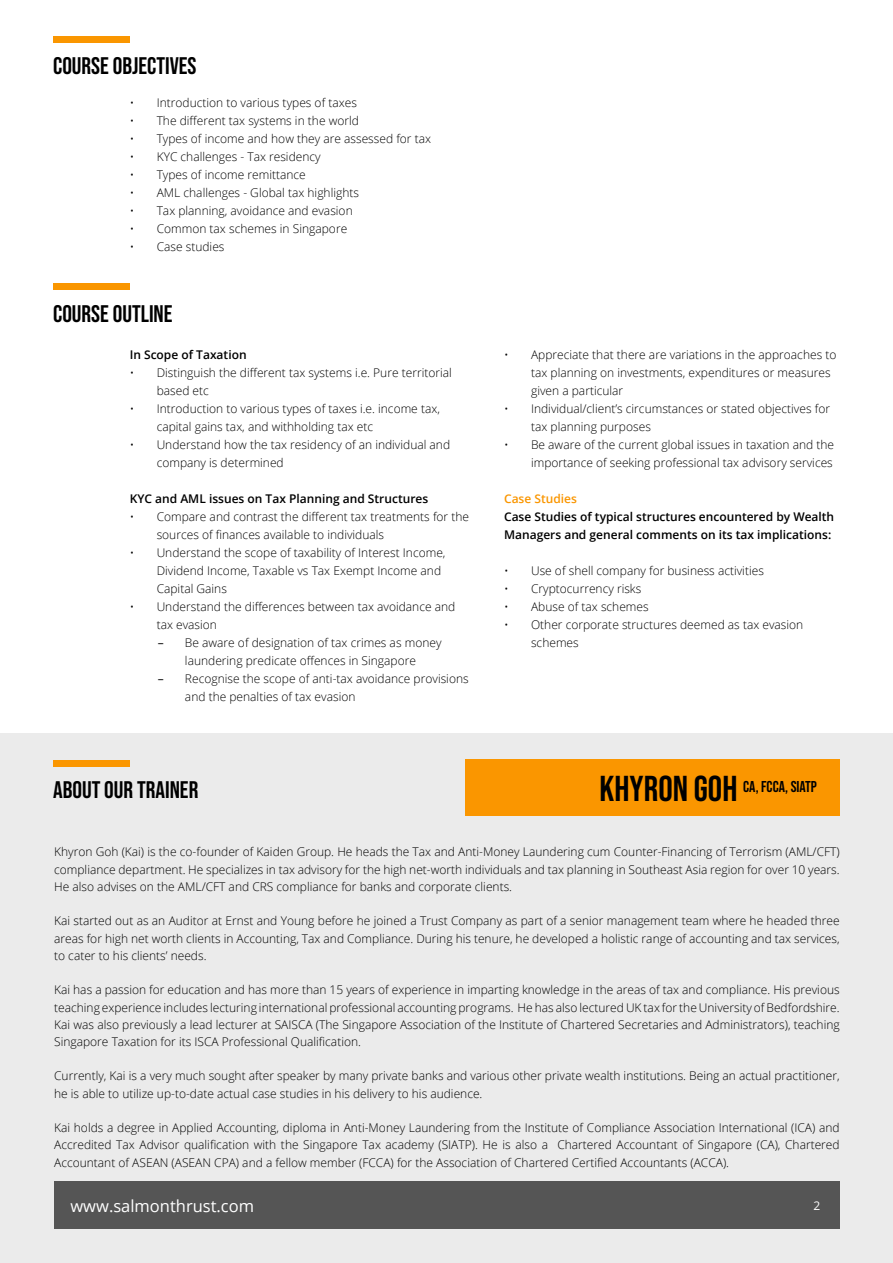
<style>
.page{position:relative;width:893px;height:1263px;background:#fff}
.page>*{position:absolute;margin:0;border:0;box-sizing:border-box;transform-origin:0 0}
.t1{font:36px "Bebas Neue";color:#000}
.t2{font:24px "Bebas Neue";color:#000}
.t3{font:16.5px "Open Sans";color:#fff}
.t4{font:15.75px "Bebas Neue";color:#000}
.t5{font:300 12px/18px "Open Sans";color:#000}
.t6{font:600 12px/18px "Open Sans";color:#000}
.t7{font:600 12px "Open Sans";color:#fa9600}
.t8{font:12px "Open Sans";color:#fff}
.s1{font-weight:400}
</style>
<div class="page">
<div style="left:0;top:733px;width:893px;height:530px;background:#ebebeb"></div>
<div style="left:465px;top:759px;width:375px;height:57px;background:#fa9600"></div>
<div style="left:53px;top:36px;width:77px;height:7px;background:#fa9600"></div>
<div style="left:54px;top:1182px;width:786px;height:47px;background:#555"></div>
<div style="left:53px;top:283px;width:77px;height:7px;background:#fa9600"></div>
<div style="left:53px;top:760px;width:77px;height:7px;background:#fa9600"></div>
<hr style="left:892px;top:733px;width:1px;height:530px;background:#fff">
<h2 class="t2" style="left:53px;top:53px;width:145px">COURSE OBJECtIVES</h2>
<p class="t5" style="left:130px;top:93px;width:229px">• Introduction to various types of taxes</p>
<p class="t5" style="left:130px;top:111px;width:231px">• The different tax systems in the world</p>
<p class="t5" style="left:130px;top:129px;width:303px">• Types of income and how they are assessed for tax</p>
<p class="t5" style="left:130px;top:147px;width:192px">• KYC challenges - Tax residency</p>
<p class="t5" style="left:130px;top:165px;width:178px">• Types of income remittance</p>
<p class="t5" style="left:130px;top:183px;width:231px">• AML challenges - Global tax highlights</p>
<p class="t5" style="left:130px;top:201px;width:225px">• Tax planning, avoidance and evasion</p>
<p class="t5" style="left:130px;top:219px;width:219px">• Common tax schemes in Singapore</p>
<p class="t5" style="left:130px;top:237px;width:96px">• Case studies</p>
<h2 class="t2" style="left:53px;top:300px;width:121px">COURSE OUTLINE</h2>
<p class="t6" style="left:130px;top:345px;width:118px">In Scope of Taxation</p>
<p class="t5" style="left:157px;top:363px;width:297px;text-indent:-27px">• Distinguish the different tax systems i.e. Pure territorial based etc</p>
<p class="t5" style="left:157px;top:399px;width:285px;text-indent:-27px">• Introduction to various types of taxes i.e. income tax, capital gains tax, and withholding tax etc</p>
<p class="t5" style="left:157px;top:435px;width:295px;text-indent:-27px">• Understand how the tax residency of an individual and company is determined</p>
<p class="t6" style="left:130px;top:489px;width:300px">KYC and AML issues on Tax Planning and Structures</p>
<p class="t5" style="left:157px;top:507px;width:314px;text-indent:-27px">• Compare and contrast the different tax treatments for the sources of finances available to individuals</p>
<p class="t5" style="left:157px;top:543px;width:290px;text-indent:-27px">• Understand the scope of taxability of Interest Income,<br>Dividend Income, Taxable vs Tax Exempt Income and<br>Capital Gains</p>
<p class="t5" style="left:157px;top:597px;width:300px;text-indent:-27px">• Understand the differences between tax avoidance and tax evasion</p>
<p class="t5" style="left:158px;top:633px;width:285px;text-align:center"><span class="s1">–</span> Be aware of designation of tax crimes as money laundering predicate offences in Singapore</p>
<p class="t5" style="left:185px;top:669px;width:285px;text-indent:-27px"><span class="s1">–</span> Recognise the scope of anti-tax avoidance provisions and the penalties of tax evasion</p>
<p class="t5" style="left:531px;top:345px;width:307px;text-indent:-27px">• Appreciate that there are variations in the approaches to tax planning on investments, expenditures or measures given a particular</p>
<p class="t5" style="left:531px;top:399px;width:301px;text-indent:-27px">• Individual/client’s circumstances or stated objectives for tax planning purposes</p>
<p class="t5" style="left:504px;top:435px;width:332px;text-align:right">• Be aware of the current global issues in taxation and the importance of seeking professional tax advisory services</p>
<p class="t7" style="left:504px;top:490px;width:74px">Case Studies</p>
<p class="t6" style="left:504px;top:507px;width:332px">Case Studies of typical structures encountered by Wealth<br>Managers and general comments on its tax implications:</p>
<p class="t5" style="left:504px;top:561px;width:261px">• Use of shell company for business activities</p>
<p class="t5" style="left:504px;top:579px;width:139px">• Cryptocurrency risks</p>
<p class="t5" style="left:504px;top:597px;width:146px">• Abuse of tax schemes</p>
<p class="t5" style="left:531px;top:615px;width:274px;text-indent:-27px">• Other corporate structures deemed as tax evasion schemes</p>
<h2 class="t2" style="left:53px;top:776px;width:147px">ABOUT OUR TRAINER</h2>
<h1 class="t1" style="left:600px;top:768px;width:139px">KHYRON GOH</h1>
<h3 class="t4" style="left:743px;top:778px;width:75px">CA, FCCA, SIATP</h3>
<p class="t5" style="left:54px;top:843px;width:787px;line-height:17.2px;text-align:justify">Khyron Goh (Kai) is the co-founder of Kaiden Group. He heads the Tax and Anti-Money Laundering cum Counter-Financing of Terrorism (AML/CFT) compliance department. He specializes in tax advisory for the high net-worth individuals and tax planning in Southeast Asia region for over 10 years.<br>He also advises on the AML/CFT and CRS compliance for banks and corporate clients.</p>
<p class="t5" style="left:54px;top:912px;width:787px;line-height:17.2px;text-align:justify">Kai started out as an Auditor at Ernst and Young before he joined a Trust Company as part of a senior management team where he headed three areas for high net worth clients in Accounting, Tax and Compliance. During his tenure, he developed a holistic range of accounting and tax services, to cater to his clients’ needs.</p>
<p class="t5" style="left:54px;top:981px;width:787px;line-height:17.2px;text-align:justify">Kai has a passion for education and has more than 15 years of experience in imparting knowledge in the areas of tax and compliance. His previous teaching experience includes lecturing international professional accounting programs. He has also lectured UK tax for the University of Bedfordshire.<br>Kai was also previously a lead lecturer at SAISCA (The Singapore Association of the Institute of Chartered Secretaries and Administrators), teaching Singapore Taxation for its ISCA Professional Qualification.</p>
<p class="t5" style="left:54px;top:1067px;width:787px;line-height:17.2px">Currently, Kai is a very much sought after speaker by many private banks and various other private wealth institutions. Being an actual practitioner, he is able to utilize up-to-date actual case studies in his delivery to his audience.</p>
<p class="t5" style="left:54px;top:1119px;width:787px;line-height:17.2px;text-align:justify">Kai holds a degree in Applied Accounting, diploma in Anti-Money Laundering from the Institute of Compliance Association International (ICA) and Accredited Tax Advisor qualification with the Singapore Tax academy (SIATP). He is also a Chartered Accountant of Singapore (CA), Chartered Accountant of ASEAN (ASEAN CPA) and a fellow member (FCCA) for the Association of Chartered Certified Accountants (ACCA).</p>
<h3 class="t3" style="left:70px;top:1194px;width:185px">www.salmonthrust.com</h3>
<p class="t8" style="left:813px;top:1197px;width:8px">2</p>
</div>
